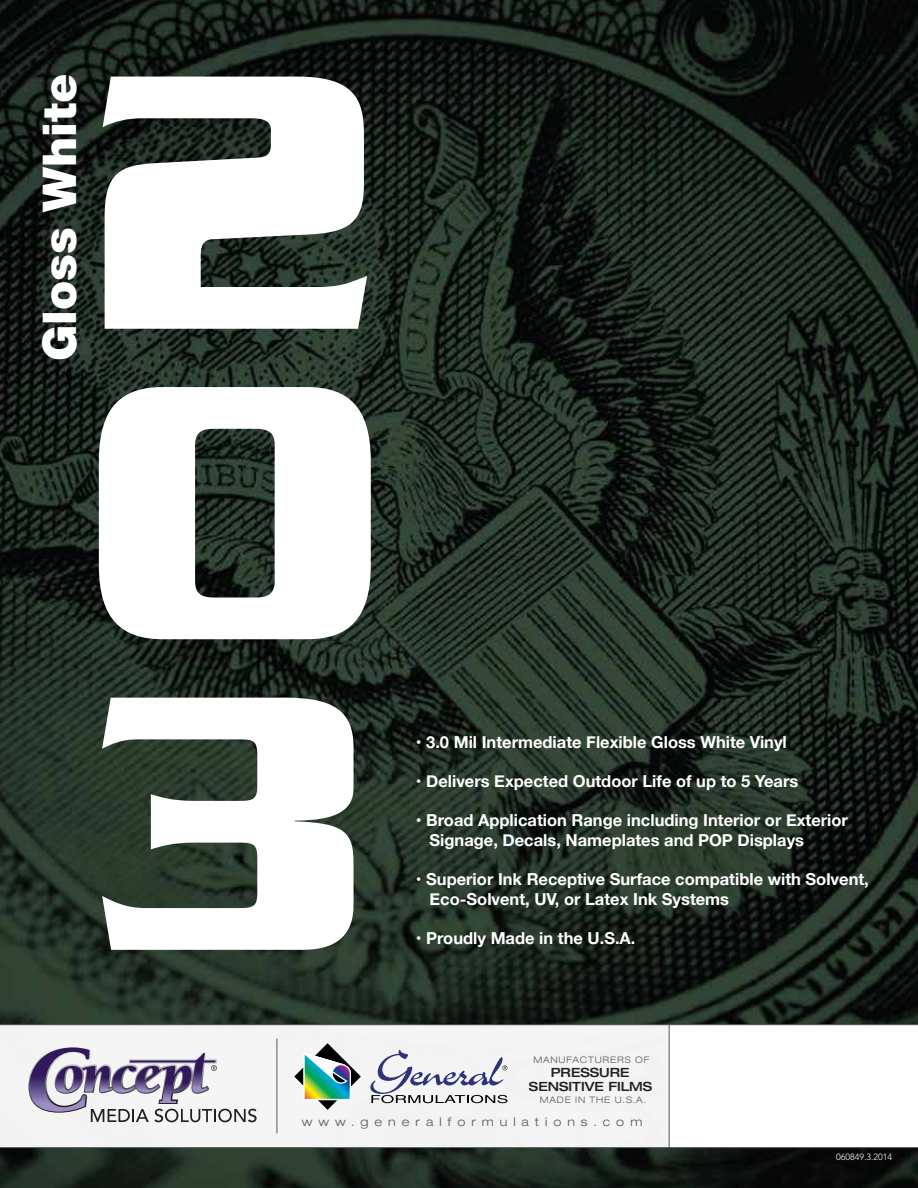
<style>
.page{position:relative;width:918px;height:1188px;background:#fff}
.page>*{position:absolute;margin:0;border:0;box-sizing:border-box;transform-origin:0 0}
.t1{font:700 394.2px/310.5px "Serpentine";color:#fff;text-align:justify}
.t2{font:900 46.65px "Helvetica Neue";color:#fff}
.t3{font:700 16.5px/19.8px "Helvetica Neue";color:#fff}
.t4{font:500 expanded 12.75px/13.5px "Helvetica Neue";color:#231f20;text-align:center}
.t5{font:300 expanded 12px "Helvetica Neue";letter-spacing:.5em;color:#58595b}
.t6{font:300 expanded 9px "Helvetica Neue";letter-spacing:.1em;color:#58595b}
.t7{font:300 9px "Avenir";color:#fff}
</style>
<div class="page">
<img style="left:0;top:0;width:918px;height:1188px">
<div style="left:0;top:1024px;width:669px;height:124px;background:#f3f4f4"></div>
<svg style="left:669px;top:1024px;width:249px;height:124px"></svg>
<hr style="left:277px;top:1038px;width:1px;height:95px;background:#58595b">
<svg style="left:28px;top:1046px;width:229px;height:76px"></svg>
<svg style="left:294px;top:1043px;width:67px;height:67px"></svg>
<svg style="left:370px;top:1050px;width:138px;height:53px"></svg>
<h2 class="t2" style="left:32px;top:361px;width:289px;rotate:-90deg">Gloss White</h2>
<h1 class="t1" style="left:82px;top:42px;width:308px">2<br>0<br>3</h1>
<p class="t3" style="left:416px;top:733px;width:373px">• 3.0 Mil Intermediate Flexible Gloss White Vinyl</p>
<p class="t3" style="left:416px;top:772px;width:384px">• Delivers Expected Outdoor Life of up to 5 Years</p>
<p class="t3" style="left:430px;top:811px;width:420px;text-indent:-14px">• Broad Application Range including Interior or Exterior<br>Signage, Decals, Nameplates and POP Displays</p>
<p class="t3" style="left:430px;top:870px;width:441px;text-indent:-14px">• Superior Ink Receptive Surface compatible with Solvent,<br>Eco-Solvent, UV, or Latex Ink Systems</p>
<p class="t3" style="left:416px;top:929px;width:221px">• Proudly Made in the U.S.A.</p>
<p class="t6" style="left:533px;top:1055px;width:117px">MANUFACTURERS OF</p>
<p class="t6" style="left:540px;top:1094px;width:108px">MADE IN THE U.S.A.</p>
<p class="t4" style="left:529px;top:1066px;width:125px">PRESSURE<br>SENSITIVE FILMS</p>
<p class="t5" style="left:302px;top:1115px;width:342px">www.generalformulations.com</p>
<p class="t7" style="left:836px;top:1152px;width:58px">060849.3.2014</p>
</div>
